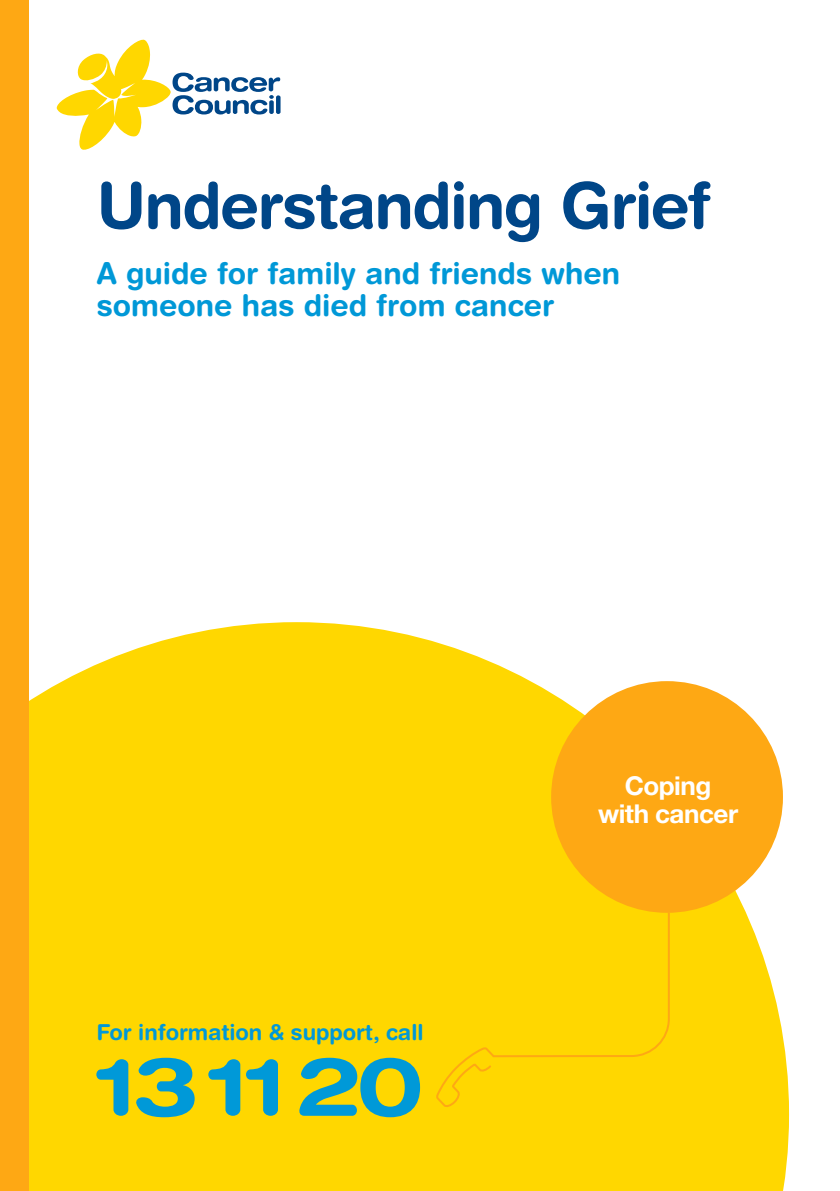
<style>
.page{position:relative;width:840px;height:1191px;background:#fff}
.page>*{position:absolute;margin:0;border:0;box-sizing:border-box;transform-origin:0 0}
.t1{font:700 64px "Helvetica Rounded LT Std";letter-spacing:-.025em;color:#004688}
.t2{font:700 30px/32px "Helvetica Rounded LT Std";color:#0098d7}
.t3{font:700 26px/28px "Helvetica Neue LT Std";letter-spacing:-.02em;color:#fff;text-align:center}
.t4{font:700 22px "Helvetica Rounded LT Std";letter-spacing:-.005em;color:#0098d7}
</style>
<div class="page">
<svg style="left:29px;top:622px;width:759px;height:569px;background:#fedb1c"></svg>
<div style="left:551px;top:681px;width:231px;height:231px;background:#fea814;border-radius:50%"></div>
<svg style="left:56px;top:39px;width:224px;height:111px"></svg>
<div style="left:0;top:0;width:29px;height:1191px;background:#fea814"></div>
<div style="left:434px;top:911px;width:236px;height:197px;background:#ffd700"></div>
<svg style="left:208px;top:1059px;width:32px;height:56px;background:#76b573"></svg>
<svg style="left:246px;top:1059px;width:32px;height:56px;background:#74b575"></svg>
<svg style="left:96px;top:1059px;width:32px;height:56px;background:#76b573"></svg>
<svg style="left:135px;top:1057px;width:59px;height:60px;background:#74b575"></svg>
<svg style="left:299px;top:1057px;width:121px;height:60px;background:#72b476"></svg>
<h1 class="t1" style="left:96px;top:167px;width:615px">Understanding Grief</h1>
<p class="t2" style="left:97px;top:257px;width:524px">A guide for family and friends when someone has died from cancer</p>
<p class="t4" style="left:96px;top:1019px;width:328px">For information &amp; support, call</p>
<p class="t3" style="left:597px;top:771px;width:141px">Coping with cancer</p>
</div>
